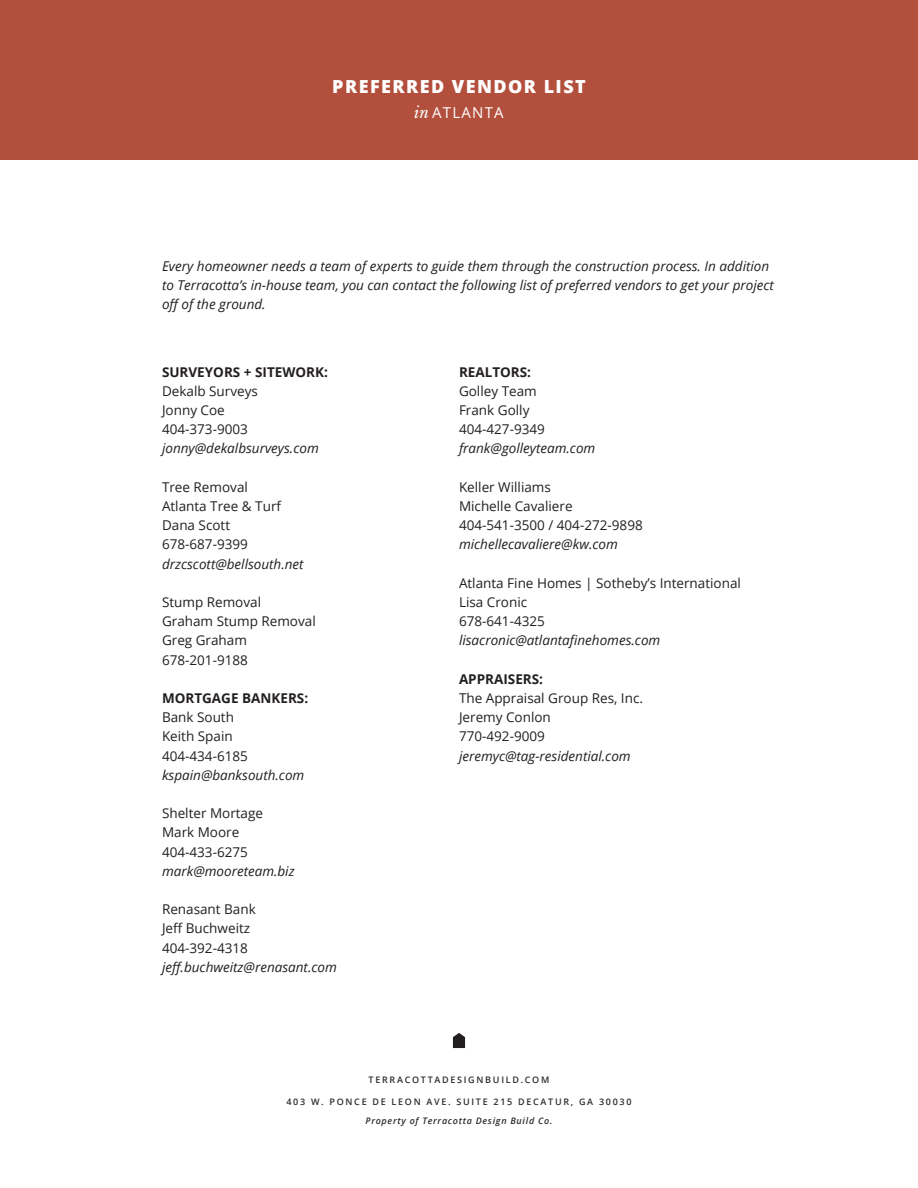
<style>
.page{position:relative;width:918px;height:1188px;background:#fff}
.page>*{position:absolute;margin:0;border:0;box-sizing:border-box;transform-origin:0 0}
.t1{font:800 18px "Open Sans";letter-spacing:.08em;color:#fff}
.t2{font:15px "Open Sans";letter-spacing:.08em;color:#fff}
.t3{font:13.5px "Open Sans";color:#231f20}
.t4{font:italic 13.5px/19.2px "Open Sans";color:#231f20}
.t5{font:700 13.5px "Open Sans";color:#231f20}
.t6{font:600 9px "Open Sans";letter-spacing:.19em;color:#2b2c2b}
.t7{font:italic 600 9px "Open Sans";letter-spacing:.08em;color:#2b2c2b}
.s1{font-family:"Libre Baskerville";font-style:italic}
</style>
<div class="page">
<div style="left:0;top:0;width:918px;height:159px;background:#b3503d"></div>
<svg style="left:453px;top:1033px;width:12px;height:15px"></svg>
<p class="t1" style="left:332px;top:73px;width:255px">PREFERRED VENDOR LIST</p>
<p class="t2" style="left:414px;top:102px;width:91px"><span class="s1">in</span> ATLANTA</p>
<p class="t4" style="left:162px;top:256px;width:613px">Every homeowner needs a team of experts to guide them through the construction process. In addition to Terracotta’s in-house team, you can contact the following list of preferred vendors to get your project off of the ground.</p>
<p class="t5" style="left:162px;top:362px;width:167px">SURVEYORS + SITEWORK:</p>
<p class="t3" style="left:162px;top:382px;width:97px">Dekalb Surveys</p>
<p class="t3" style="left:162px;top:401px;width:64px">Jonny Coe</p>
<p class="t3" style="left:162px;top:420px;width:87px">404-373-9003</p>
<p class="t4" style="left:162px;top:439px;width:158px">jonny@dekalbsurveys.com</p>
<p class="t3" style="left:162px;top:478px;width:87px">Tree Removal</p>
<p class="t3" style="left:162px;top:497px;width:121px">Atlanta Tree &amp; Turf</p>
<p class="t3" style="left:162px;top:516px;width:70px">Dana Scott</p>
<p class="t3" style="left:162px;top:535px;width:87px">678-687-9399</p>
<p class="t4" style="left:162px;top:554px;width:143px">drzcscott@bellsouth.net</p>
<p class="t3" style="left:162px;top:593px;width:101px">Stump Removal</p>
<p class="t3" style="left:162px;top:612px;width:155px">Graham Stump Removal</p>
<p class="t3" style="left:162px;top:631px;width:87px">Greg Graham</p>
<p class="t3" style="left:162px;top:651px;width:87px">678-201-9188</p>
<p class="t5" style="left:162px;top:689px;width:148px">MORTGAGE BANKERS:</p>
<p class="t3" style="left:162px;top:708px;width:74px">Bank South</p>
<p class="t3" style="left:162px;top:727px;width:72px">Keith Spain</p>
<p class="t3" style="left:162px;top:747px;width:87px">404-434-6185</p>
<p class="t4" style="left:162px;top:765px;width:144px">kspain@banksouth.com</p>
<p class="t3" style="left:162px;top:804px;width:103px">Shelter Mortage</p>
<p class="t3" style="left:162px;top:823px;width:79px">Mark Moore</p>
<p class="t3" style="left:162px;top:843px;width:87px">404-433-6275</p>
<p class="t4" style="left:162px;top:861px;width:134px">mark@mooreteam.biz</p>
<p class="t3" style="left:162px;top:900px;width:95px">Renasant Bank</p>
<p class="t3" style="left:162px;top:919px;width:90px">Jeff Buchweitz</p>
<p class="t3" style="left:162px;top:939px;width:87px">404-392-4318</p>
<p class="t4" style="left:162px;top:957px;width:176px">jeff.buchweitz@renasant.com</p>
<p class="t5" style="left:459px;top:362px;width:74px">REALTORS:</p>
<p class="t3" style="left:459px;top:382px;width:79px">Golley Team</p>
<p class="t3" style="left:459px;top:401px;width:72px">Frank Golly</p>
<p class="t3" style="left:459px;top:420px;width:87px">404-427-9349</p>
<p class="t4" style="left:459px;top:439px;width:138px">frank@golleyteam.com</p>
<p class="t3" style="left:459px;top:478px;width:93px">Keller Williams</p>
<p class="t3" style="left:459px;top:497px;width:115px">Michelle Cavaliere</p>
<p class="t3" style="left:459px;top:516px;width:185px">404-541-3500 / 404-272-9898</p>
<p class="t4" style="left:459px;top:535px;width:160px">michellecavaliere@kw.com</p>
<p class="t3" style="left:459px;top:574px;width:283px">Atlanta Fine Homes | Sotheby’s International</p>
<p class="t3" style="left:459px;top:593px;width:70px">Lisa Cronic</p>
<p class="t3" style="left:459px;top:612px;width:87px">678-641-4325</p>
<p class="t4" style="left:459px;top:631px;width:203px">lisacronic@atlantafinehomes.com</p>
<p class="t5" style="left:459px;top:669px;width:86px">APPRAISERS:</p>
<p class="t3" style="left:459px;top:689px;width:186px">The Appraisal Group Res, Inc.</p>
<p class="t3" style="left:459px;top:708px;width:93px">Jeremy Conlon</p>
<p class="t3" style="left:459px;top:727px;width:87px">770-492-9009</p>
<p class="t4" style="left:459px;top:746px;width:173px">jeremyc@tag-residential.com</p>
<p class="t6" style="left:369px;top:1073px;width:182px">TERRACOTTADESIGNBUILD.COM</p>
<p class="t6" style="left:286px;top:1095px;width:347px">403 W. PONCE DE LEON AVE. SUITE 215 DECATUR, GA 30030</p>
<p class="t7" style="left:365px;top:1115px;width:189px">Property of Terracotta Design Build Co.</p>
</div>
